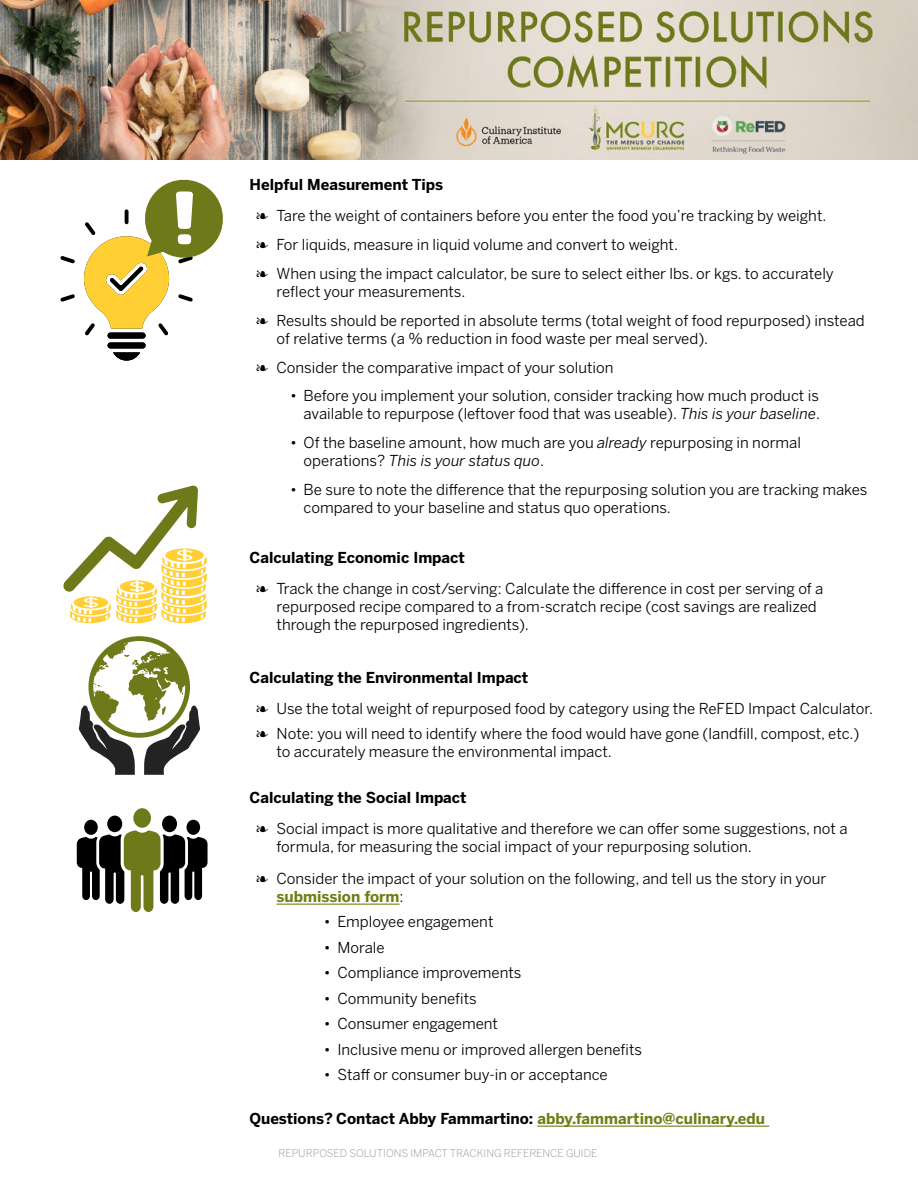
<style>
.page{position:relative;width:918px;height:1188px;background:#fff}
.page>*{position:absolute;margin:0;border:0;box-sizing:border-box;transform-origin:0 0}
.t1{font:15px/31.5px "Benton Sans";color:#000}
.t2{font:700 15px "Benton Sans";color:#000}
.t3{font:700 15px "Benton Sans";color:#6e7f14}
.t4{font:300 10.5px "Benton Sans";color:#939598}
.s1{font-weight:700}
.s2{font-style:italic}
.s3{font-weight:400;color:#000}
.s4{color:#6e7f14}
</style>
<div class="page">
<img style="left:0;top:0;width:918px;height:159px">
<hr style="left:277px;top:904px;width:123px;height:1px;background:#6e7f14">
<hr style="left:537px;top:1126px;width:232px;height:1px;background:#6e7f14">
<svg style="left:60px;top:256px;width:15px;height:7px"></svg>
<svg style="left:60px;top:294px;width:15px;height:8px"></svg>
<svg style="left:84px;top:179px;width:139px;height:182px"></svg>
<svg style="left:63px;top:485px;width:144px;height:138px"></svg>
<svg style="left:78px;top:636px;width:122px;height:139px"></svg>
<div style="left:133px;top:808px;width:18px;height:20px;background:#6e7a19;border-radius:50%"></div>
<div style="left:187px;top:820px;width:13px;height:15px;background:#000;border-radius:50%"></div>
<div style="left:162px;top:816px;width:15px;height:16px;background:#000;border-radius:50%"></div>
<div style="left:84px;top:820px;width:14px;height:15px;background:#000;border-radius:50%"></div>
<div style="left:107px;top:816px;width:15px;height:16px;background:#000;border-radius:50%"></div>
<svg style="left:77px;top:830px;width:131px;height:82px"></svg>
<p class="t1" style="left:256px;top:169px;width:572px;text-indent:-7px"><span class="s1">Helpful Measurement Tips<br></span>❧ Tare the weight of containers before you enter the food you’re tracking by weight.</p>
<p class="t1" style="left:256px;top:230px;width:579px;line-height:28.8px">❧ For liquids, measure in liquid volume and convert to weight.<br>❧ When using the impact calculator, be sure to select either lbs. or kgs. to accurately</p>
<p class="t1" style="left:256px;top:277px;width:610px;line-height:28.8px;text-indent:20px">reflect your measurements.<br>❧ Results should be reported in absolute terms (total weight of food repurposed) instead</p>
<p class="t1" style="left:256px;top:324px;width:453px;line-height:28.8px;text-indent:20px">of relative terms (a % reduction in food waste per meal served). ❧ Consider the comparative impact of your solution</p>
<p class="t1" style="left:290px;top:387px;width:531px;line-height:18px;text-align:right">• Before you implement your solution, consider tracking how much product is available to repurpose (leftover food that was useable). <span class="s2">This is your baseline</span>.</p>
<p class="t1" style="left:304px;top:434px;width:499px;line-height:18px;text-indent:-14px">• Of the baseline amount, how much are you <span class="s2">already</span> repurposing in normal operations? <span class="s2">This is your status quo</span>.</p>
<p class="t1" style="left:304px;top:481px;width:565px;line-height:18px;text-indent:-14px">• Be sure to note the difference that the repurposing solution you are tracking makes compared to your baseline and status quo operations.</p>
<p class="t1" style="left:256px;top:542px;width:569px;text-indent:-7px"><span class="s1">Calculating Economic Impact<br></span>❧ Track the change in cost/serving: Calculate the difference in cost per serving of a</p>
<p class="t1" style="left:277px;top:598px;width:542px;line-height:18px">repurposed recipe compared to a from-scratch recipe (cost savings are realized through the repurposed ingredients).</p>
<p class="t1" style="left:256px;top:662px;width:618px;text-indent:-7px"><span class="s1">Calculating the Environmental Impact<br></span>❧ Use the total weight of repurposed food by category using the ReFED Impact Calculator.</p>
<p class="t1" style="left:277px;top:725px;width:584px;line-height:18px;text-indent:-20px">❧ Note: you will need to identify where the food would have gone (landfill, compost, etc.) to accurately measure the environmental impact.</p>
<p class="t1" style="left:256px;top:782px;width:593px;text-indent:-7px"><span class="s1">Calculating the Social Impact<br></span>❧ Social impact is more qualitative and therefore we can offer some suggestions, not a</p>
<p class="t1" style="left:256px;top:831px;width:572px;text-indent:20px">formula, for measuring the social impact of your repurposing solution.<br>❧ Consider the impact of your solution on the following, and tell us the story in your</p>
<p class="t3" style="left:277px;top:887px;width:129px">submission form<span class="s3">:</span></p>
<p class="t1" style="left:324px;top:906px;width:171px">• Employee engagement</p>
<p class="t1" style="left:324px;top:932px;width:62px">• Morale</p>
<p class="t1" style="left:324px;top:957px;width:199px">• Compliance improvements</p>
<p class="t1" style="left:324px;top:983px;width:154px">• Community benefits</p>
<p class="t1" style="left:324px;top:1008px;width:176px">• Consumer engagement</p>
<p class="t1" style="left:324px;top:1034px;width:320px">• Inclusive menu or improved allergen benefits</p>
<p class="t1" style="left:324px;top:1059px;width:285px">• Staff or consumer buy-in or acceptance</p>
<p class="t2" style="left:250px;top:1109px;width:517px">Questions? Contact Abby Fammartino: <span class="s4">abby.fammartino@culinary.edu</span></p>
<p class="t4" style="left:279px;top:1147px;width:320px">REPURPOSED SOLUTIONS IMPACT TRACKING REFERENCE GUIDE</p>
</div>
